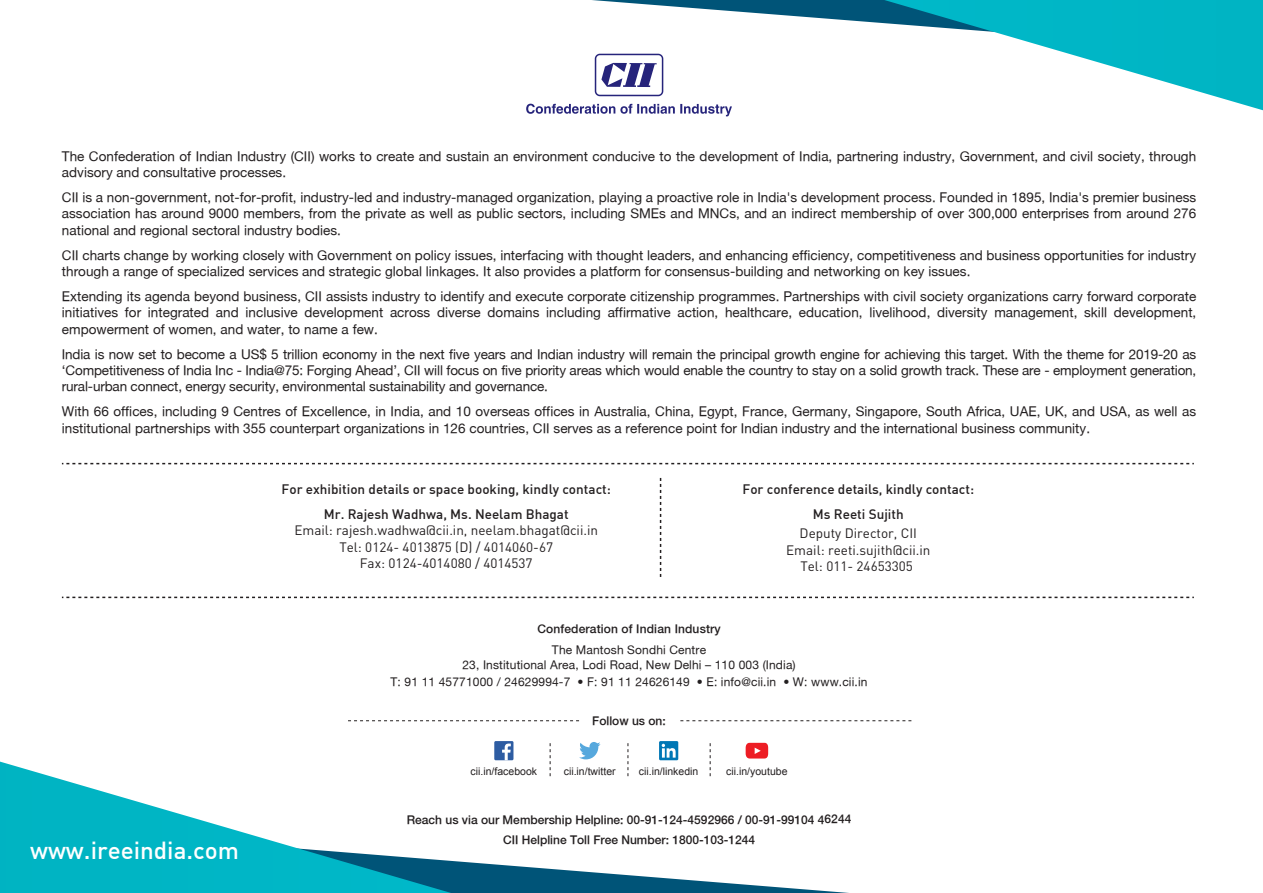
<style>
.page{position:relative;width:1263px;height:893px;background:#fff}
.page>*{position:absolute;margin:0;border:0;box-sizing:border-box;transform-origin:0 0}
.t1{font:500 24.15px "DIN";color:#fff}
.t2{font:13.5px/16.2px "Helvetica Neue Roman";color:#231f20}
.t3{font:13.5px/16.2px "DIN Pro";color:#231f20;text-align:center}
.t4{font:500 13.5px/25.5px "DIN";color:#231f20;text-align:center}
.t5{font:500 12px/20.4px "Helvetica Neue";color:#231f20;text-align:center}
.t6{font:12px/15px "Helvetica Neue Roman";letter-spacing:.01em;color:#231f20;text-align:center}
.t7{font:10.5px "Arial";color:#231f20}
</style>
<div class="page">
<svg style="left:526px;top:104px;width:206px;height:12px"></svg>
<svg style="left:595px;top:54px;width:68px;height:42px"></svg>
<svg style="left:62px;top:463px;width:1132px;height:1px"></svg>
<svg style="left:62px;top:597px;width:1132px;height:1px"></svg>
<svg style="left:550px;top:743px;width:1px;height:34px"></svg>
<svg style="left:628px;top:743px;width:1px;height:34px"></svg>
<svg style="left:710px;top:743px;width:1px;height:34px"></svg>
<div style="left:494px;top:741px;width:19px;height:19px;background:#2d5ca2"></div>
<svg style="left:502px;top:743px;width:9px;height:17px"></svg>
<svg style="left:579px;top:742px;width:21px;height:17px"></svg>
<div style="left:659px;top:741px;width:19px;height:19px;background:#0077b5"></div>
<svg style="left:662px;top:744px;width:14px;height:14px"></svg>
<svg style="left:746px;top:743px;width:22px;height:15px"></svg>
<svg style="left:348px;top:720px;width:231px;height:1px"></svg>
<svg style="left:680px;top:720px;width:231px;height:1px"></svg>
<svg style="left:451px;top:860px;width:398px;height:33px"></svg>
<svg style="left:0;top:762px;width:451px;height:131px"></svg>
<svg style="left:592px;top:0;width:292px;height:24px"></svg>
<svg style="left:884px;top:0;width:379px;height:110px"></svg>
<svg style="left:660px;top:478px;width:1px;height:99px"></svg>
<p class="t2" style="left:62px;top:148px;width:1136px">The Confederation of Indian Industry (CII) works to create and sustain an environment conducive to the development of India, partnering industry, Government, and civil society, through advisory and consultative processes.</p>
<p class="t2" style="left:62px;top:189px;width:1136px;text-align:justify">CII is a non-government, not-for-profit, industry-led and industry-managed organization, playing a proactive role in India's development process. Founded in 1895, India's premier business association has around 9000 members, from the private as well as public sectors, including SMEs and MNCs, and an indirect membership of over 300,000 enterprises from around 276 national and regional sectoral industry bodies.</p>
<p class="t2" style="left:62px;top:247px;width:1136px">CII charts change by working closely with Government on policy issues, interfacing with thought leaders, and enhancing efficiency, competitiveness and business opportunities for industry through a range of specialized services and strategic global linkages. It also provides a platform for consensus-building and networking on key issues.</p>
<p class="t2" style="left:62px;top:288px;width:1136px;text-align:justify">Extending its agenda beyond business, CII assists industry to identify and execute corporate citizenship programmes. Partnerships with civil society organizations carry forward corporate initiatives for integrated and inclusive development across diverse domains including affirmative action, healthcare, education, livelihood, diversity management, skill development, empowerment of women, and water, to name a few.</p>
<p class="t2" style="left:62px;top:346px;width:1136px;text-align:justify">India is now set to become a US$ 5 trillion economy in the next five years and Indian industry will remain the principal growth engine for achieving this target. With the theme for 2019-20 as ‘Competitiveness of India Inc - India@75: Forging Ahead’, CII will focus on five priority areas which would enable the country to stay on a solid growth track. These are - employment generation, rural-urban connect, energy security, environmental sustainability and governance.</p>
<p class="t2" style="left:62px;top:403px;width:1136px">With 66 offices, including 9 Centres of Excellence, in India, and 10 overseas offices in Australia, China, Egypt, France, Germany, Singapore, South Africa, UAE, UK, and USA, as well as institutional partnerships with 355 counterpart organizations in 126 countries, CII serves as a reference point for Indian industry and the international business community.</p>
<p class="t4" style="left:282px;top:476px;width:331px">For exhibition details or space booking, kindly contact:<br>Mr. Rajesh Wadhwa, Ms. Neelam Bhagat</p>
<p class="t3" style="left:294px;top:522px;width:305px">Email: rajesh.wadhwa@cii.in, neelam.bhagat@cii.in<br>Tel: 0124- 4013875 (D) / 4014060-67<br>Fax: 0124-4014080 / 4014537</p>
<p class="t4" style="left:742px;top:476px;width:233px">For conference details, kindly contact:<br>Ms Reeti Sujith</p>
<p class="t3" style="left:786px;top:525px;width:146px">Deputy Director, CII<br>Email: reeti.sujith@cii.in<br>Tel: 011- 24653305</p>
<p class="t5" style="left:537px;top:618px;width:185px">Confederation of Indian Industry</p>
<p class="t6" style="left:462px;top:642px;width:335px">The Mantosh Sondhi Centre<br>23, Institutional Area, Lodi Road, New Delhi – 110 003 (India)</p>
<p class="t6" style="left:391px;top:674px;width:478px">T: 91 11 45771000 / 24629994-7 • F: 91 11 24626149 • E: info@cii.in • W: www.cii.in</p>
<h1 class="t1" style="left:30px;top:835px;width:211px">www.ireeindia.com</h1>
<p class="t5" style="left:592px;top:710px;width:75px">Follow us on:</p>
<p class="t7" style="left:471px;top:765px;width:68px">cii.in/facebook</p>
<p class="t7" style="left:564px;top:765px;width:53px">cii.in/twitter</p>
<p class="t7" style="left:639px;top:765px;width:61px">cii.in/linkedin</p>
<p class="t7" style="left:726px;top:765px;width:63px">cii.in/youtube</p>
<p class="t5" style="left:407px;top:809px;width:446px">Reach us via our Membership Helpline: 00-91-124-4592966 / 00-91-99104 46244<br>CII Helpline Toll Free Number: 1800-103-1244</p>
</div>
